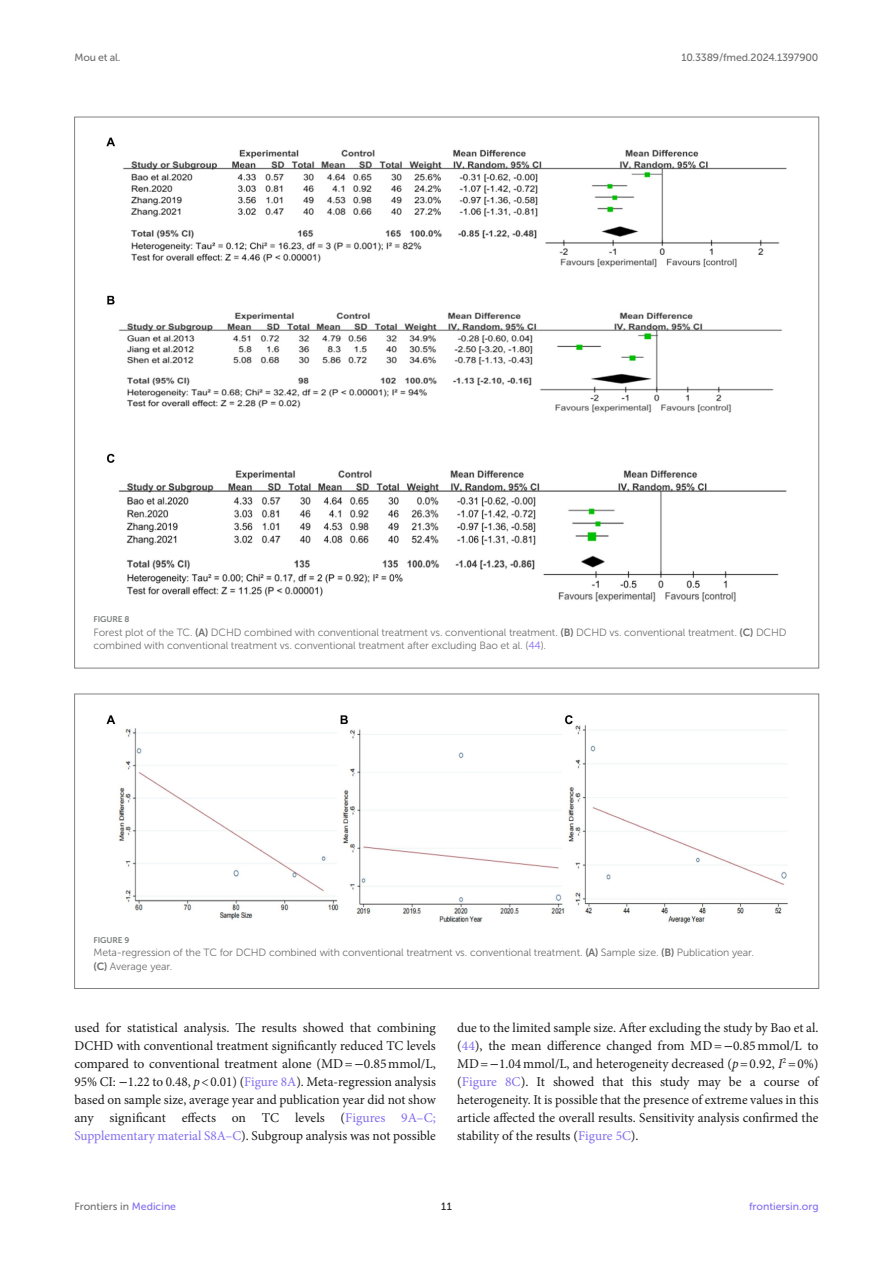
<style>
.page{position:relative;width:893px;height:1263px;background:#fff}
.page>*{position:absolute;margin:0;border:0;box-sizing:border-box;transform-origin:0 0}
.TEXT_FLUSH{font:13.5px/18px "Minion Pro";color:#1b1c1b;text-align:justify}
.FIG_LEG{font:10.5px/13.5px "Museo Sans 300";letter-spacing:-.01em;color:#706f70}
.t1{font:10.5px "Museo Sans 500";letter-spacing:-.015em;color:#706f70}
.t2{font:10.5px "Museo Sans 500";color:#856df0}
.t3{font:10.5px "Museo Sans 500";color:#1b1c1b}
.FIG_HD{font:8.25px "Museo Sans 700";letter-spacing:-.01em;color:#7e7f7f}
.s1{font-family:"Museo Sans 700"}
.s2{color:#856df0}
.s3{font-family:"STIX General"}
.s4{font-style:italic}
</style>
<div class="page">
<img style="left:106px;top:137px;width:681px;height:465px">
<img style="left:106px;top:715px;width:682px;height:209px">
<p class="t1" style="left:74px;top:51px;width:48px">Mou et al.</p>
<p class="t1" style="left:681px;top:51px;width:139px">10.3389/fmed.2024.1397900</p>
<p class="FIG_HD" style="left:94px;top:615px;width:37px">FIGURE 8</p>
<p class="FIG_LEG" style="left:94px;top:625px;width:695px">Forest plot of the TC. <span class="s1">(A)</span> DCHD combined with conventional treatment vs. conventional treatment. <span class="s1">(B)</span> DCHD vs. conventional treatment. <span class="s1">(C)</span> DCHD combined with conventional treatment vs. conventional treatment after excluding Bao et al. (<span class="s2">44</span>).</p>
<p class="FIG_HD" style="left:94px;top:935px;width:37px">FIGURE 9</p>
<p class="FIG_LEG" style="left:94px;top:946px;width:662px">Meta-regression of the TC for DCHD combined with conventional treatment vs. conventional treatment. <span class="s1">(A)</span> Sample size. <span class="s1">(B)</span> Publication year. <span class="s1">(C)</span> Average year.</p>
<p class="TEXT_FLUSH" style="left:74px;top:1019px;width:363px">used for statistical analysis. The results showed that combining DCHD with conventional treatment significantly reduced TC levels compared to conventional treatment alone (MD=<span class="s3">−</span>0.85mmol/L, 95% CI: <span class="s3">−</span>1.22 to 0.48, <span class="s4">p</span>&lt;0.01) (<span class="s2">Figure 8A</span>). Meta-regression analysis based on sample size, average year and publication year did not show any significant effects on TC levels (<span class="s2">Figures 9A–C; Supplementary material S8A–C</span>). Subgroup analysis was not possible</p>
<p class="TEXT_FLUSH" style="left:457px;top:1019px;width:363px">due to the limited sample size. After excluding the study by Bao et al. (<span class="s2">44</span>), the mean difference changed from MD=<span class="s3">−</span>0.85mmol/L to MD=<span class="s3">−</span>1.04mmol/L, and heterogeneity decreased (<span class="s4">p</span>=0.92, <span class="s4">I</span><sup>2</sup> =0%) (<span class="s2">Figure 8C</span>). It showed that this study may be a course of heterogeneity. It is possible that the presence of extreme values in this article affected the overall results. Sensitivity analysis confirmed the stability of the results (<span class="s2">Figure 5C</span>).</p>
<p class="t1" style="left:74px;top:1200px;width:103px">Frontiers in <span class="s2">Medicine</span></p>
<p class="t3" style="left:441px;top:1200px;width:12px">11</p>
<p class="t2" style="left:749px;top:1200px;width:71px">frontiersin.org</p>
</div>
